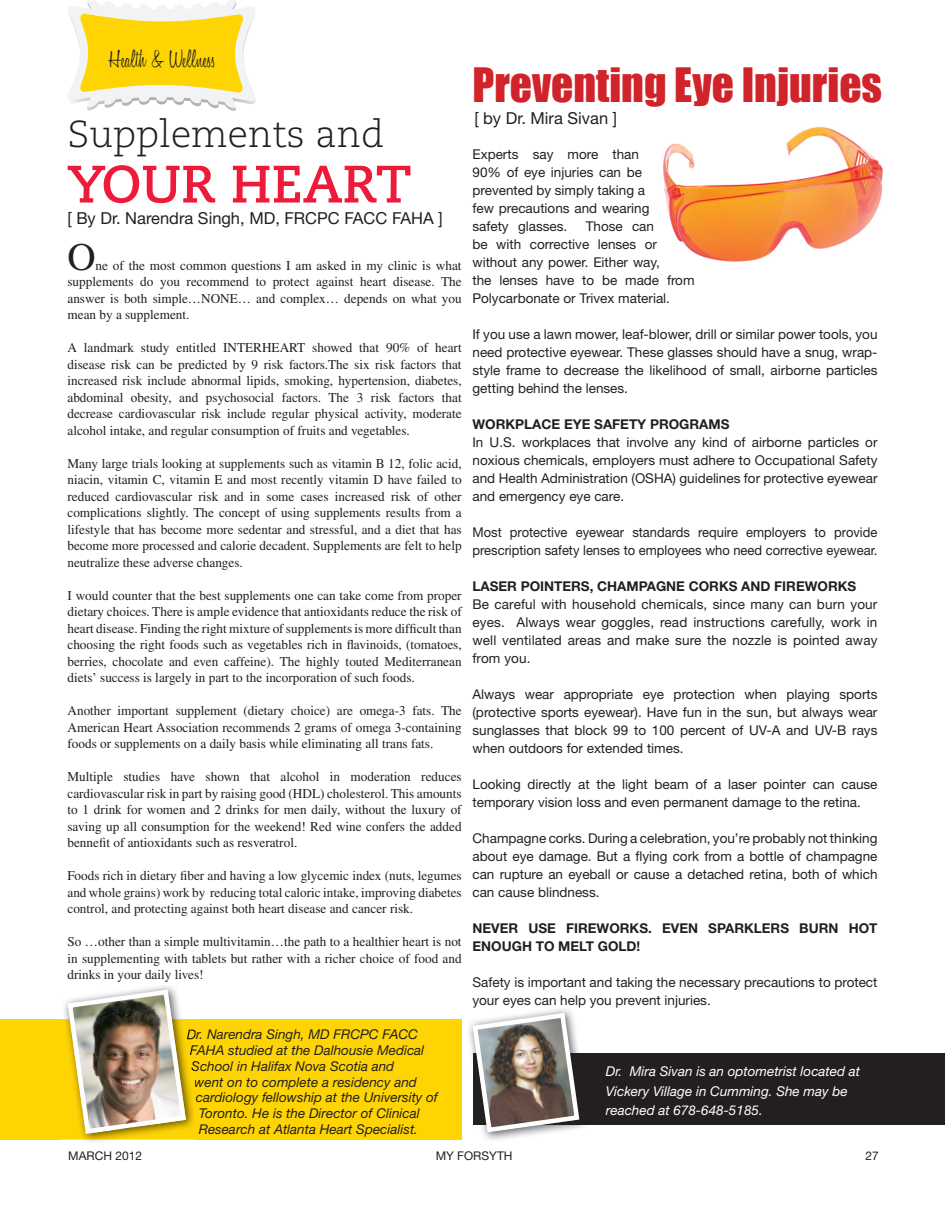
<style>
.page{position:relative;width:945px;height:1215px;background:#fff}
.page>*{position:absolute;margin:0;border:0;box-sizing:border-box;transform-origin:0 0}
.t1{font:700 52.5px "Caecilia LT Std";color:#ed1a3a}
.t2{font:43.5px "Impact";color:#d1232a}
.t3{font:39px "Times LT Std";color:#231f20}
.t4{font:300 37.5px "Caecilia LT Std";color:#231f20}
.t5{font:300 25.5px "Honey Script";color:#231f20;scale:.92 1}
.t6{font:16.5px "Helvetica Neue LT Std";color:#231f20}
.t7{font:13.5px/16.5px "Times LT Std";color:#231f20;text-align:justify}
.t8{font:13.5px/18px "Helvetica Neue LT Std";color:#231f20;text-align:justify}
.t9{font:italic 13.5px "Helvetica Neue LT Std";color:#231f20}
.t10{font:700 13.5px/18px "Helvetica Neue LT Std";color:#231f20}
.t11{font:13.5px/18px "Helvetica Neue LT Std";color:#231f20;scale:.96 1}
.t12{font:italic 13.5px/19.5px "Helvetica Neue LT Std";color:#fff}
.t13{font:12px "Helvetica Neue LT Std";color:#231f20}
</style>
<div class="page">
<img style="left:663px;top:127px;width:220px;height:135px">
<svg style="left:68px;top:0;width:188px;height:111px"></svg>
<div style="left:0;top:1019px;width:462px;height:120px;background:#fed503"></div>
<img style="left:61px;top:986px;width:134px;height:156px">
<img style="left:61px;top:1019px;width:134px;height:120px">
<img style="left:65px;top:987px;width:130px;height:149px">
<div style="left:473px;top:1054px;width:472px;height:71px;background:#231f20"></div>
<img style="left:469px;top:1009px;width:119px;height:131px">
<img style="left:473px;top:1006px;width:108px;height:2px">
<img style="left:582px;top:1054px;width:6px;height:71px">
<svg style="left:470px;top:1010px;width:112px;height:125px"></svg>
<h3 class="t5" style="left:109px;top:43px;width:117px">Health &amp; Wellness</h3>
<h3 class="t4" style="left:68px;top:113px;width:318px">Supplements and</h3>
<h1 class="t1" style="left:68px;top:153px;width:346px">YOUR HEART</h1>
<p class="t6" style="left:68px;top:208px;width:377px">[ By Dr. Narendra Singh, MD, FRCPC FACC FAHA ]</p>
<h3 class="t3" style="left:68px;top:235px;width:30px">O</h3>
<p class="t7" style="left:68px;top:257px;width:396px;text-indent:28px">ne of the most common questions I am asked in my clinic is what supplements do you recommend to protect against heart disease. The answer is both simple…NONE… and complex… depends on what you mean by a supplement.</p>
<p class="t7" style="left:68px;top:339px;width:396px">A landmark study entitled INTERHEART showed that 90% of heart disease risk can be predicted by 9 risk factors.The six risk factors that increased risk include abnormal lipids, smoking, hypertension, diabetes, abdominal obesity, and psychosocial factors. The 3 risk factors that decrease cardiovascular risk include regular physical activity, moderate alcohol intake, and regular consumption of fruits and vegetables.</p>
<p class="t7" style="left:68px;top:455px;width:396px">Many large trials looking at supplements such as vitamin B 12, folic acid, niacin, vitamin C, vitamin E and most recently vitamin D have failed to reduced cardiovascular risk and in some cases increased risk of other complications slightly. The concept of using supplements results from a lifestyle that has become more sedentar and stressful, and a diet that has become more processed and calorie decadent. Supplements are felt to help neutralize these adverse changes.</p>
<p class="t7" style="left:68px;top:587px;width:396px">I would counter that the best supplements one can take come from proper dietary choices. There is ample evidence that antioxidants reduce the risk of heart disease. Finding the right mixture of supplements is more difficult than choosing the right foods such as vegetables rich in flavinoids, (tomatoes, berries, chocolate and even caffeine). The highly touted Mediterranean diets’ success is largely in part to the incorporation of such foods.</p>
<p class="t7" style="left:68px;top:702px;width:396px">Another important supplement (dietary choice) are omega-3 fats. The American Heart Association recommends 2 grams of omega 3-containing foods or supplements on a daily basis while eliminating all trans fats.</p>
<p class="t7" style="left:68px;top:768px;width:396px">Multiple studies have shown that alcohol in moderation reduces cardiovascular risk in part by raising good (HDL) cholesterol. This amounts to 1 drink for women and 2 drinks for men daily, without the luxury of saving up all consumption for the weekend! Red wine confers the added bennefit of antioxidants such as resveratrol.</p>
<p class="t7" style="left:68px;top:867px;width:396px">Foods rich in dietary fiber and having a low glycemic index (nuts, legumes and whole grains) work by reducing total caloric intake, improving diabetes control, and protecting against both heart disease and cancer risk.</p>
<p class="t7" style="left:68px;top:933px;width:396px">So …other than a simple multivitamin…the path to a healthier heart is not in supplementing with tablets but rather with a richer choice of food and drinks in your daily lives!</p>
<p class="t9" style="left:187px;top:1026px;width:233px">Dr. Narendra Singh, MD FRCPC FACC</p>
<p class="t9" style="left:190px;top:1042px;width:236px">FAHA studied at the Dalhousie Medical</p>
<p class="t9" style="left:191px;top:1058px;width:205px">School in Halifax Nova Scotia and</p>
<p class="t9" style="left:194px;top:1074px;width:224px">went on to complete a residency and</p>
<p class="t9" style="left:196px;top:1089px;width:244px">cardiology fellowship at the University of</p>
<p class="t9" style="left:199px;top:1105px;width:223px">Toronto. He is the Director of Clinical</p>
<p class="t9" style="left:199px;top:1121px;width:221px">Research at Atlanta Heart Specialist.</p>
<h2 class="t2" style="left:472px;top:51px;width:411px">Preventing Eye Injuries</h2>
<p class="t6" style="left:474px;top:108px;width:144px">[ by Dr. Mira Sivan ]</p>
<p class="t8" style="left:472px;top:145px;width:179px;text-align:left">Experts say more than<br>90% of eye injuries can be prevented by simply taking a few precautions and wearing safety glasses.</p>
<p class="t8" style="left:472px;top:217px;width:224px;text-align:left;text-indent:113px">Those can<br>be with corrective lenses or without any power. Either way,<br>the lenses have to be made from<br>Polycarbonate or Trivex material.</p>
<p class="t8" style="left:472px;top:325px;width:407px">If you use a lawn mower, leaf-blower, drill or similar power tools, you need protective eyewear. These glasses should have a snug, wrap&shy;style frame to decrease the likelihood of small, airborne particles getting behind the lenses.</p>
<p class="t10" style="left:472px;top:415px;width:259px">WORKPLACE EYE SAFETY PROGRAMS</p>
<p class="t8" style="left:472px;top:433px;width:407px">In U.S. workplaces that involve any kind of airborne particles or noxious chemicals, employers must adhere to Occupational Safety and Health Administration (OSHA) guidelines for protective eyewear and emergency eye care.</p>
<p class="t11" style="left:472px;top:523px;width:423px">Most protective eyewear standards require employers to provide prescription safety lenses to employees who need corrective eyewear.</p>
<p class="t10" style="left:472px;top:577px;width:385px">LASER POINTERS, CHAMPAGNE CORKS AND FIREWORKS</p>
<p class="t8" style="left:472px;top:595px;width:407px">Be careful with household chemicals, since many can burn your eyes. Always wear goggles, read instructions carefully, work in well ventilated areas and make sure the nozzle is pointed away from you.</p>
<p class="t8" style="left:472px;top:685px;width:407px">Always wear appropriate eye protection when playing sports (protective sports eyewear). Have fun in the sun, but always wear sunglasses that block 99 to 100 percent of UV-A and UV-B rays when outdoors for extended times.</p>
<p class="t8" style="left:472px;top:775px;width:407px">Looking directly at the light beam of a laser pointer can cause temporary vision loss and even permanent damage to the retina.</p>
<p class="t8" style="left:472px;top:829px;width:407px">Champagne corks. During a celebration, you’re probably not thinking about eye damage. But a flying cork from a bottle of champagne can rupture an eyeball or cause a detached retina, both of which can cause blindness.</p>
<p class="t10" style="left:472px;top:919px;width:407px">NEVER USE FIREWORKS. EVEN SPARKLERS BURN HOT<br>ENOUGH TO MELT GOLD!</p>
<p class="t8" style="left:472px;top:973px;width:406px">Safety is important and taking the necessary precautions to protect your eyes can help you prevent injuries.</p>
<p class="t12" style="left:606px;top:1062px;width:256px">Dr. Mira Sivan is an optometrist located at<br>Vickery Village in Cumming. She may be reached at 678-648-5185.</p>
<p class="t13" style="left:68px;top:1148px;width:75px">MARCH 2012</p>
<p class="t13" style="left:436px;top:1148px;width:78px">MY FORSYTH</p>
<p class="t13" style="left:866px;top:1148px;width:15px">27</p>
</div>
